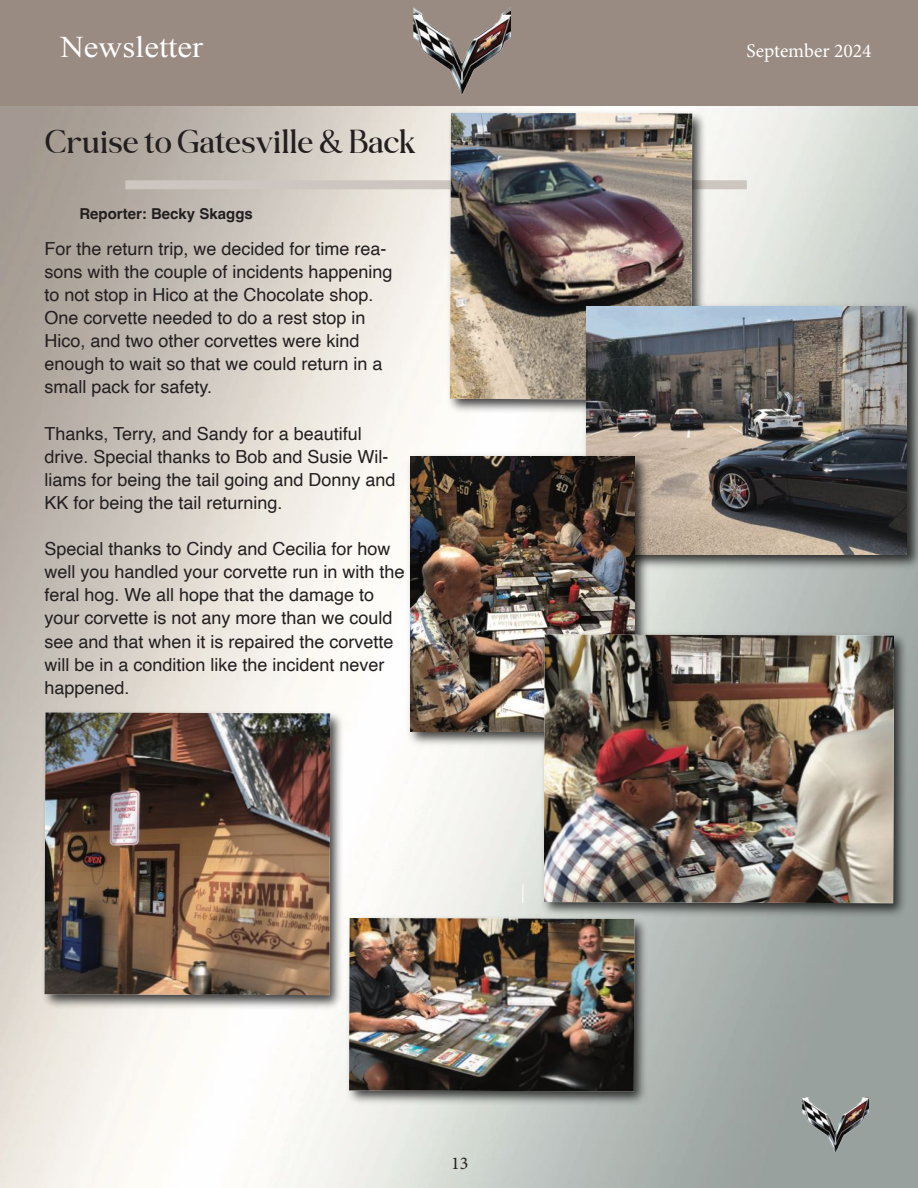
<style>
.page{position:relative;width:918px;height:1188px;background:#fff}
.page>*{position:absolute;margin:0;border:0;box-sizing:border-box;transform-origin:0 0}
.t1{font:33px "Belgiano Serif";color:#231f20}
.t2{font:30px "Times New Roman";color:#fff;scale:1.1 1}
.t3{font:19.5px "Minion Pro";color:#fff}
.t4{font:18px/23.1px "Helvetica";color:#231f20}
.t5{font:18px "Minion Pro";color:#231f20}
.t6{font:700 15px "Helvetica";color:#231f20}
</style>
<div class="page">
<div style="left:125px;top:180px;width:622px;height:9px;background:#cdc5c0"></div>
<img style="left:38px;top:706px;width:311px;height:308px">
<img style="left:45px;top:712px;width:285px;height:283px">
<img style="left:443px;top:106px;width:269px;height:313px">
<img style="left:450px;top:113px;width:242px;height:287px">
<img style="left:580px;top:300px;width:338px;height:273px">
<img style="left:587px;top:306px;width:320px;height:249px">
<img style="left:404px;top:450px;width:249px;height:301px">
<img style="left:411px;top:457px;width:223px;height:274px">
<img style="left:537px;top:628px;width:376px;height:295px">
<img style="left:544px;top:634px;width:350px;height:269px">
<img style="left:342px;top:912px;width:311px;height:199px">
<img style="left:349px;top:918px;width:285px;height:173px">
<svg style="left:522px;top:884px;width:1px;height:19px"></svg>
<div style="left:0;top:0;width:918px;height:105px;background:#998b82"></div>
<img style="left:414px;top:8px;width:96px;height:87px">
<img style="left:802px;top:1097px;width:67px;height:55px">
<h2 class="t2" style="left:60px;top:30px;width:131px">Newsletter</h2>
<p class="t3" style="left:746px;top:39px;width:127px">September 2024</p>
<h1 class="t1" style="left:44px;top:122px;width:373px">Cruise to Gatesville &amp; Back</h1>
<p class="t6" style="left:79px;top:207px;width:175px">Reporter: Becky Skaggs</p>
<p class="t4" style="left:44px;top:238px;width:350px">For the return trip, we decided for time rea&shy;sons with the couple of incidents happening to not stop in Hico at the Chocolate shop.<br>One corvette needed to do a rest stop in Hico, and two other corvettes were kind enough to wait so that we could return in a small pack for safety.</p>
<p class="t4" style="left:44px;top:423px;width:353px">Thanks, Terry, and Sandy for a beautiful drive. Special thanks to Bob and Susie Wil&shy;liams for being the tail going and Donny and KK for being the tail returning.</p>
<p class="t4" style="left:44px;top:539px;width:362px">Special thanks to Cindy and Cecilia for how well you handled your corvette run in with the feral hog. We all hope that the damage to your corvette is not any more than we could see and that when it is repaired the corvette will be in a condition like the incident never happened.</p>
<p class="t5" style="left:451px;top:1153px;width:19px">13</p>
</div>
